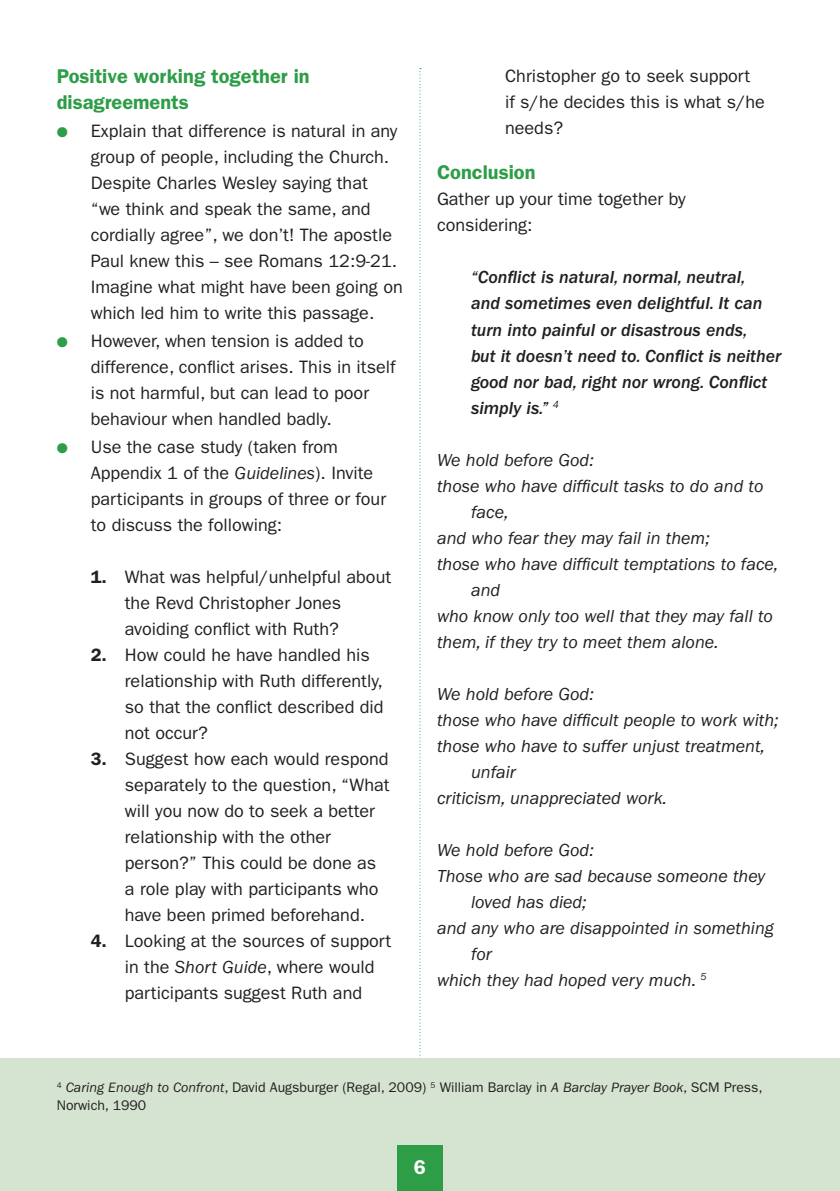
<style>
.page{position:relative;width:840px;height:1191px;background:#fff}
.page>*{position:absolute;margin:0;border:0;box-sizing:border-box;transform-origin:0 0}
.t1{font:600 20px/26px "Franklin Gothic";color:#2e9d48}
.t2{font:600 20px "Franklin Gothic";color:#fff}
.t3{font:18px/26px "Franklin Gothic";color:#231f20}
.t4{font:italic 18px/26px "Franklin Gothic";color:#231f20}
.t5{font:italic 500 18px/26px "Franklin Gothic";color:#231f20}
.t6{font:14px/18px "Franklin Gothic";color:#231f20}
.s1{color:#2e9d48}
.s2{font-style:italic}
.s3{font-weight:600}
</style>
<div class="page">
<svg style="left:419px;top:68px;width:2px;height:991px"></svg>
<div style="left:0;top:1059px;width:839px;height:132px;background:#d5e4d0"></div>
<div style="left:397px;top:1145px;width:45px;height:46px;background:#2e9d48"></div>
<p class="t1" style="left:57px;top:63px;width:254px">Positive working together in disagreements</p>
<p class="t3" style="left:91px;top:118px;width:308px;text-indent:-34px"><span class="s1">●</span> Explain that difference is natural in any group of people, including the Church.<br>Despite Charles Wesley saying that “we think and speak the same, and cordially agree”, we don’t! The apostle Paul knew this – see Romans 12:9-21.</p>
<p class="t3" style="left:91px;top:274px;width:313px">Imagine what might have been going on which led him to write this passage.</p>
<p class="t3" style="left:91px;top:328px;width:306px;text-indent:-34px"><span class="s1">●</span> However, when tension is added to difference, conflict arises. This in itself is not harmful, but can lead to poor behaviour when handled badly.</p>
<p class="t3" style="left:91px;top:434px;width:297px;text-indent:-34px"><span class="s1">●</span> Use the case study (taken from Appendix 1 of the <span class="s2">Guidelines</span>). Invite participants in groups of three or four to discuss the following:</p>
<p class="t3" style="left:125px;top:564px;width:268px;text-indent:-34px"><span class="s3">1.</span> What was helpful/unhelpful about the Revd Christopher Jones avoiding conflict with Ruth?</p>
<p class="t3" style="left:125px;top:642px;width:260px;text-indent:-34px"><span class="s3">2.</span> How could he have handled his relationship with Ruth differently, so that the conflict described did not occur?</p>
<p class="t3" style="left:125px;top:746px;width:266px;text-indent:-34px"><span class="s3">3.</span> Suggest how each would respond separately to the question, “What will you now do to seek a better relationship with the other person?” This could be done as a role play with participants who have been primed beforehand.</p>
<p class="t3" style="left:125px;top:928px;width:268px;text-indent:-34px"><span class="s3">4.</span> Looking at the sources of support in the <span class="s2">Short Guide</span>, where would participants suggest Ruth and</p>
<p class="t3" style="left:505px;top:63px;width:261px">Christopher go to seek support<br>if s/he decides this is what s/he needs?</p>
<p class="t1" style="left:437px;top:160px;width:100px">Conclusion</p>
<p class="t3" style="left:437px;top:186px;width:250px">Gather up your time together by considering:</p>
<p class="t5" style="left:471px;top:265px;width:311px">“Conflict is natural, normal, neutral,<br>and sometimes even delightful. It can turn into painful or disastrous ends,<br>but it doesn’t need to. Conflict is neither good nor bad, right nor wrong. Conflict simply is.” <sup>4</sup></p>
<p class="t4" style="left:437px;top:447px;width:158px">We hold before God:</p>
<p class="t4" style="left:471px;top:473px;width:294px;text-indent:-34px">those who have difficult tasks to do and to face,</p>
<p class="t4" style="left:437px;top:525px;width:274px">and who fear they may fail in them;</p>
<p class="t4" style="left:471px;top:551px;width:308px;text-indent:-34px">those who have difficult temptations to face, and</p>
<p class="t4" style="left:437px;top:603px;width:337px">who know only too well that they may fall to</p>
<p class="t4" style="left:437px;top:629px;width:283px">them, if they try to meet them alone.</p>
<p class="t4" style="left:437px;top:681px;width:158px">We hold before God:</p>
<p class="t4" style="left:437px;top:707px;width:343px">those who have difficult people to work with;</p>
<p class="t4" style="left:471px;top:733px;width:295px;text-indent:-34px">those who have to suffer unjust treatment, unfair</p>
<p class="t4" style="left:437px;top:785px;width:231px">criticism, unappreciated work.</p>
<p class="t4" style="left:437px;top:837px;width:158px">We hold before God:</p>
<p class="t4" style="left:471px;top:863px;width:295px;text-indent:-34px">Those who are sad because someone they loved has died;</p>
<p class="t4" style="left:471px;top:915px;width:304px;text-indent:-34px">and any who are disappointed in something for</p>
<p class="t4" style="left:437px;top:967px;width:271px">which they had hoped very much. <sup>5</sup></p>
<p class="t6" style="left:57px;top:1078px;width:707px"><sup>4</sup> <span class="s2">Caring Enough to Confront</span>, David Augsburger (Regal, 2009) <sup>5</sup> William Barclay in <span class="s2">A Barclay Prayer Book</span>, SCM Press,<br>Norwich, 1990</p>
<p class="t2" style="left:414px;top:1155px;width:13px">6</p>
</div>
